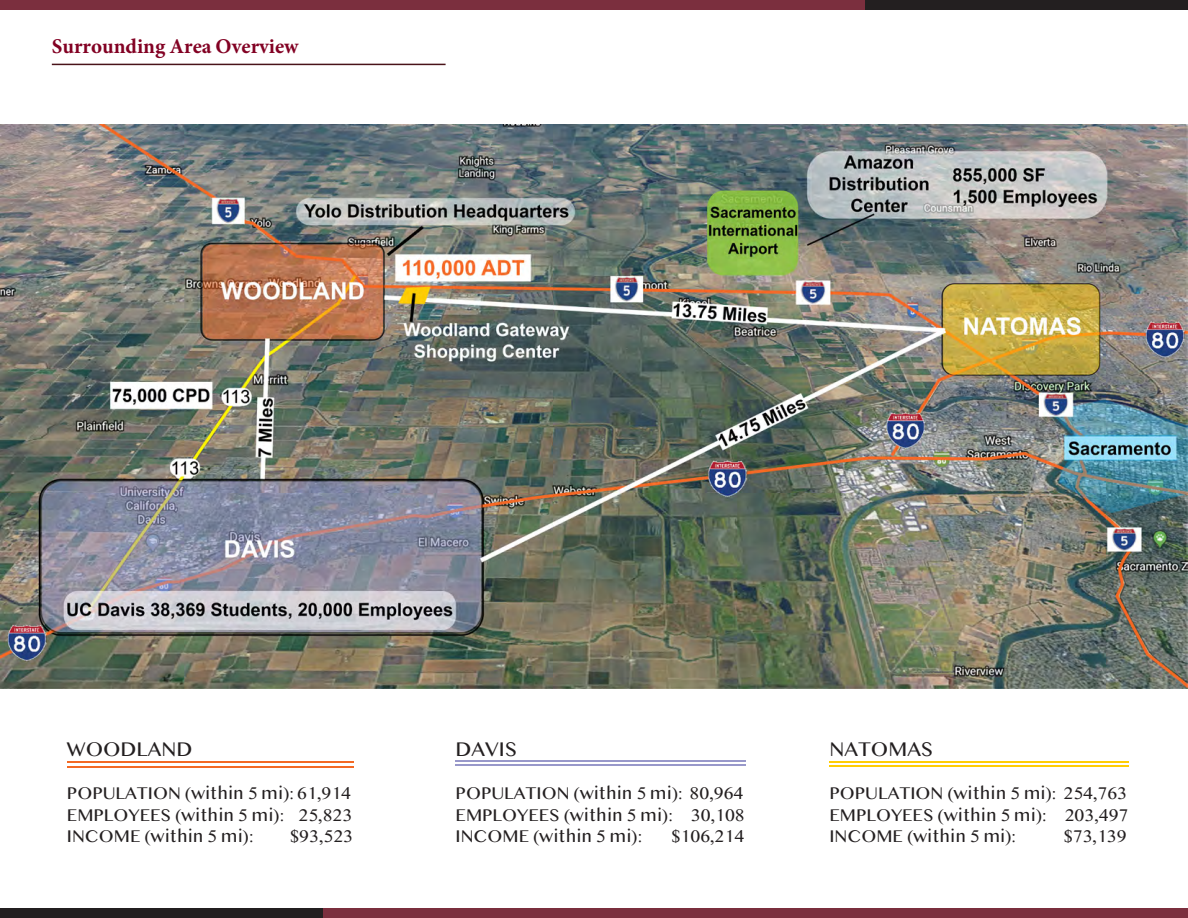
<style>
.page{position:relative;width:1188px;height:918px;background:#fff}
.page>*{position:absolute;margin:0;border:0;box-sizing:border-box;transform-origin:0 0}
.t1{font:700 21px "Minion Pro";color:#820123}
.t2{font:21px "Myanmar MN";color:#231f20}
.t3{font:18px "Myanmar MN";color:#231f20}
</style>
<div class="page">
<div style="left:0;top:0;width:865px;height:10px;background:#7b2f3e"></div>
<div style="left:865px;top:0;width:323px;height:10px;background:#231f20"></div>
<div style="left:323px;top:908px;width:865px;height:10px;background:#7b2f3e"></div>
<div style="left:0;top:908px;width:323px;height:10px;background:#231f20"></div>
<hr style="left:52px;top:64px;width:394px;height:1px;background:#491319">
<img style="left:0;top:124px;width:1188px;height:564px">
<hr style="left:67px;top:762px;width:286px;height:1px;background:#f36924">
<hr style="left:67px;top:766px;width:286px;height:1px;background:#f36924">
<hr style="left:456px;top:760px;width:290px;height:2px;background:#9898ca">
<hr style="left:456px;top:764px;width:290px;height:2px;background:#9898ca">
<hr style="left:829px;top:761px;width:300px;height:1px;background:#ffcd05">
<hr style="left:829px;top:765px;width:300px;height:2px;background:#ffcd05">
<p class="t1" style="left:52px;top:31px;width:248px">Surrounding Area Overview</p>
<p class="t2" style="left:67px;top:736px;width:127px">WOODLAND</p>
<p class="t3" style="left:67px;top:782px;width:286px">POPULATION (within 5 mi): 61,914</p>
<p class="t3" style="left:67px;top:804px;width:287px">EMPLOYEES (within 5 mi): 25,823</p>
<p class="t3" style="left:67px;top:826px;width:188px">INCOME (within 5 mi):</p>
<p class="t3" style="left:290px;top:826px;width:64px">$93,523</p>
<p class="t2" style="left:456px;top:736px;width:63px">DAVIS</p>
<p class="t3" style="left:456px;top:782px;width:289px">POPULATION (within 5 mi): 80,964</p>
<p class="t3" style="left:456px;top:804px;width:291px">EMPLOYEES (within 5 mi): 30,108</p>
<p class="t3" style="left:456px;top:826px;width:188px">INCOME (within 5 mi):</p>
<p class="t3" style="left:671px;top:826px;width:74px">$106,214</p>
<p class="t2" style="left:829px;top:736px;width:105px">NATOMAS</p>
<p class="t3" style="left:829px;top:782px;width:299px">POPULATION (within 5 mi): 254,763</p>
<p class="t3" style="left:829px;top:804px;width:300px">EMPLOYEES (within 5 mi): 203,497</p>
<p class="t3" style="left:829px;top:826px;width:188px">INCOME (within 5 mi):</p>
<p class="t3" style="left:1064px;top:826px;width:64px">$73,139</p>
</div>
